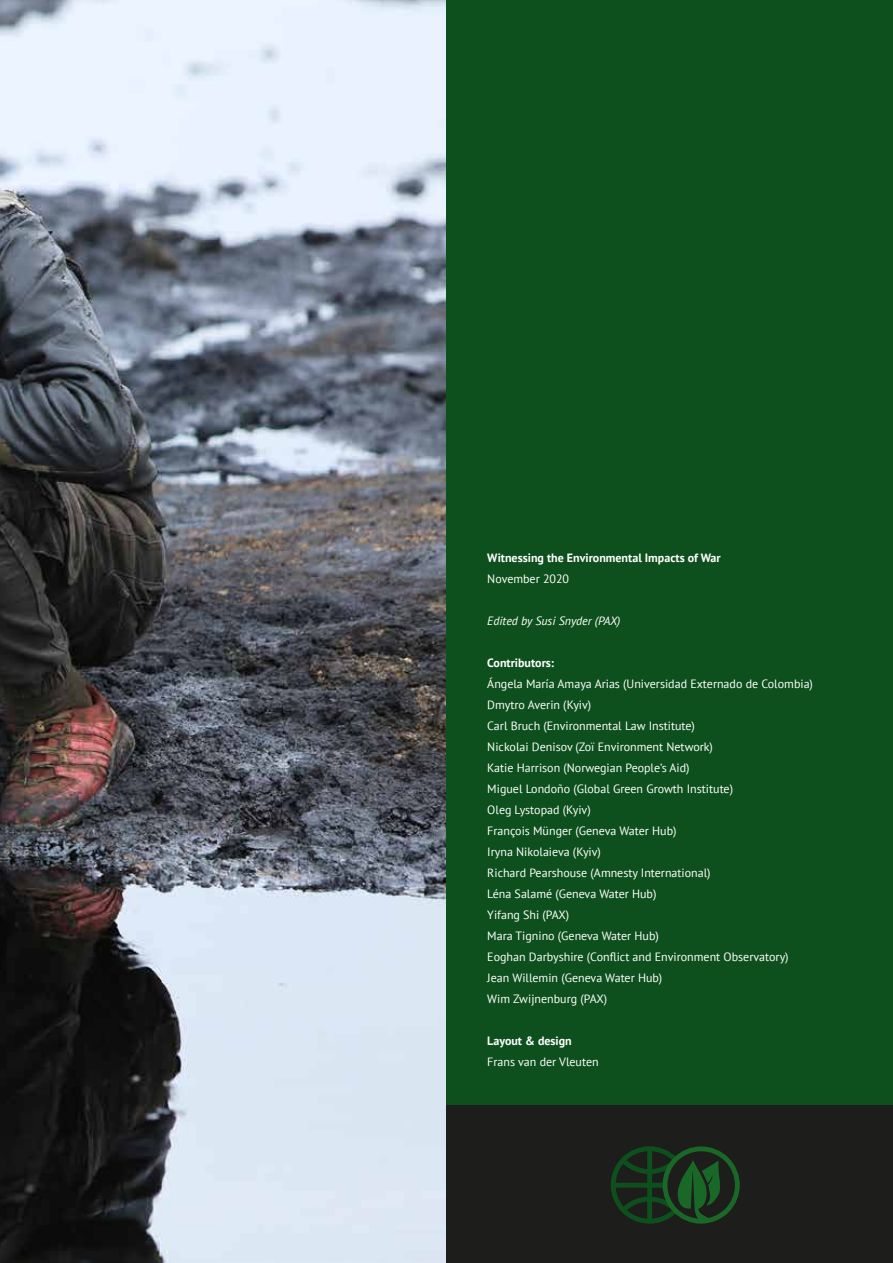
<style>
.page{position:relative;width:893px;height:1263px;background:#fff}
.page>*{position:absolute;margin:0;border:0;box-sizing:border-box;transform-origin:0 0}
.t1{font:12px/21px "PT Sans";color:#fff}
.t2{font:700 12px "PT Sans";color:#fff}
.t3{font:italic 12px "PT Sans";color:#fff}
</style>
<div class="page">
<img style="left:0;top:0;width:446px;height:1263px">
<div style="left:446px;top:0;width:447px;height:1106px;background:#0e501d"></div>
<div style="left:446px;top:1106px;width:447px;height:157px;background:#1d1d1b"></div>
<svg style="left:611px;top:1146px;width:129px;height:77px"></svg>
<p class="t2" style="left:487px;top:550px;width:235px">Witnessing the Environmental Impacts of War</p>
<p class="t1" style="left:487px;top:568px;width:83px">November 2020</p>
<p class="t3" style="left:487px;top:613px;width:135px">Edited by Susi Snyder (PAX)</p>
<p class="t2" style="left:487px;top:655px;width:68px">Contributors:</p>
<p class="t1" style="left:487px;top:673px;width:327px">Ángela María Amaya Arias (Universidad Externado de Colombia)<br>Dmytro Averin (Kyiv)<br>Carl Bruch (Environmental Law Institute)<br>Nickolai Denisov (Zoï Environment Network)<br>Katie Harrison (Norwegian People’s Aid)<br>Miguel Londoño (Global Green Growth Institute)<br>Oleg Lystopad (Kyiv)<br>François Münger (Geneva Water Hub)<br>Iryna Nikolaieva (Kyiv)<br>Richard Pearshouse (Amnesty International)<br>Léna Salamé (Geneva Water Hub)<br>Yifang Shi (PAX)<br>Mara Tignino (Geneva Water Hub)<br>Eoghan Darbyshire (Conflict and Environment Observatory)<br>Jean Willemin (Geneva Water Hub)<br>Wim Zwijnenburg (PAX)</p>
<p class="t2" style="left:487px;top:1033px;width:86px">Layout &amp; design</p>
<p class="t1" style="left:487px;top:1051px;width:113px">Frans van der Vleuten</p>
</div>
